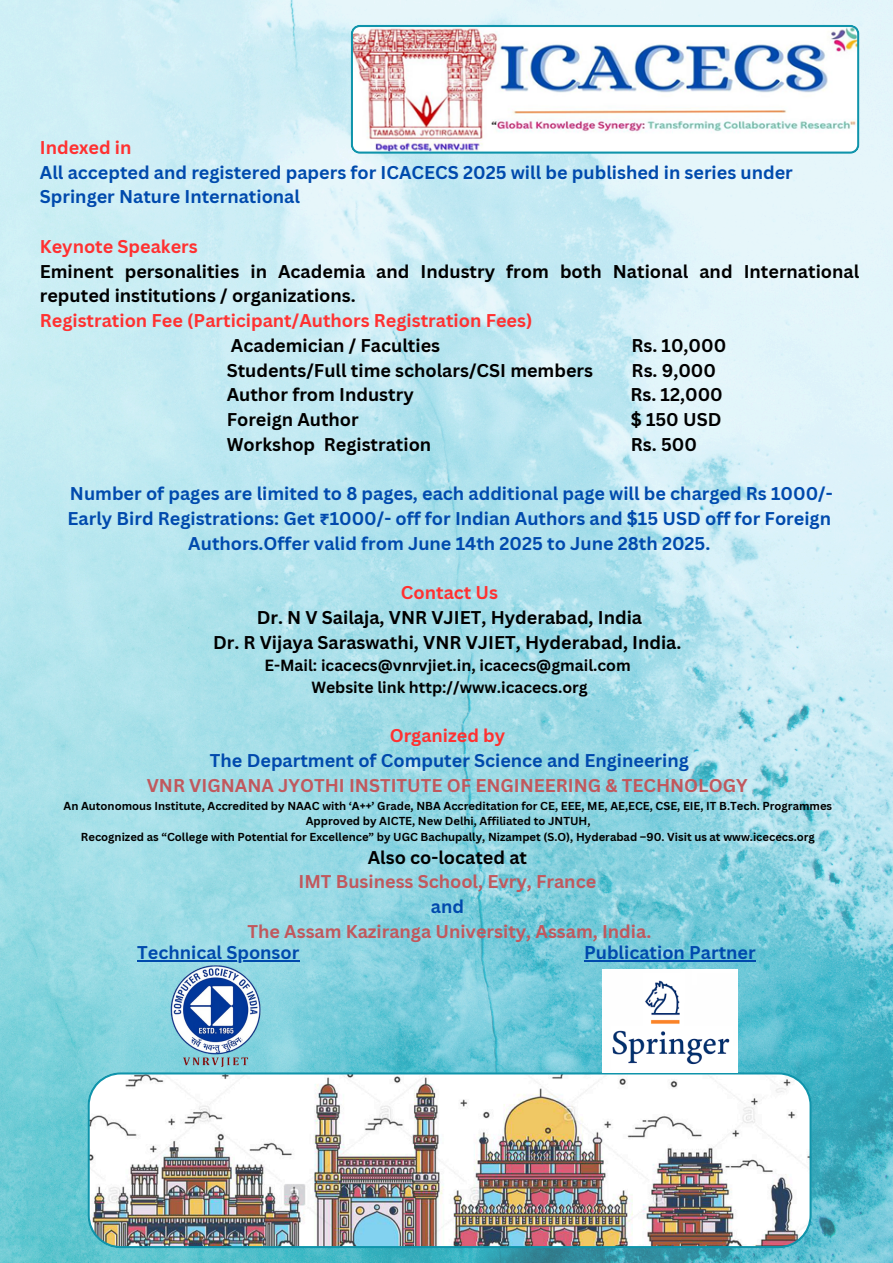
<style>
.page{position:relative;width:893px;height:1263px;background:#fff}
.page>*{position:absolute;margin:0;border:0;box-sizing:border-box;transform-origin:0 0}
.t1{font:700 18px/24.8px "Canva Sans";color:#004aad}
.t2{font:700 18px/24.8px "Canva Sans";color:#000;text-align:center}
.t3{font:700 18px "Canva Sans";color:#c1585d}
.t4{font:700 18px "Canva Sans";color:#ff3131}
.t5{font:700 15.75px/21.9px "Canva Sans";color:#000;text-align:center}
.t6{font:700 11.25px "Canva Sans";color:#000}
.s1{color:#ff3131}
.s2{font-family:"Noto Sans Gurmukhi"}
</style>
<div class="page">
<img style="left:0;top:0;width:893px;height:1263px">
<img style="left:351px;top:25px;width:508px;height:129px">
<img style="left:87px;top:1072px;width:724px;height:176px">
<img style="left:603px;top:970px;width:134px;height:102px">
<hr style="left:137px;top:960px;width:162px;height:1px;background:#004aad">
<hr style="left:584px;top:960px;width:172px;height:1px;background:#004aad">
<img style="left:169px;top:963px;width:93px;height:103px">
<p class="t1" style="left:40px;top:134px;width:754px"><span class="s1">Indexed in<br></span>All accepted and registered papers for ICACECS 2025 will be published in series under<br>Springer Nature International</p>
<h1 class="t4" style="left:40px;top:234px;width:159px">Keynote Speakers</h1>
<h1 class="t2" style="left:40px;top:258px;width:821px">Eminent personalities in Academia and Industry from both National and International</h1>
<h1 class="t2" style="left:40px;top:283px;width:317px">reputed institutions / organizations.</h1>
<h1 class="t4" style="left:40px;top:308px;width:494px">Registration Fee (Participant/Authors Registration Fees)</h1>
<h1 class="t2" style="left:231px;top:332px;width:211px">Academician / Faculties</h1>
<h1 class="t2" style="left:631px;top:332px;width:96px">Rs. 10,000</h1>
<h1 class="t2" style="left:227px;top:357px;width:368px">Students/Full time scholars/CSI members</h1>
<h1 class="t2" style="left:631px;top:357px;width:86px">Rs. 9,000</h1>
<h1 class="t2" style="left:227px;top:382px;width:188px">Author from Industry</h1>
<h1 class="t2" style="left:630px;top:382px;width:94px">Rs. 12,000</h1>
<h1 class="t2" style="left:227px;top:407px;width:134px">Foreign Author</h1>
<h1 class="t2" style="left:631px;top:407px;width:92px">$ 150 USD</h1>
<h1 class="t2" style="left:227px;top:431px;width:206px">Workshop Registration</h1>
<h1 class="t2" style="left:631px;top:431px;width:68px">Rs. 500</h1>
<h1 class="t1" style="left:68px;top:481px;width:766px;text-align:center">Number of pages are limited to 8 pages, each additional page will be charged Rs 1000/-<br>Early Bird Registrations: Get <span class="s2">₹</span>1000/- off for Indian Authors and $15 USD off for Foreign<br>Authors.Offer valid from June 14th 2025 to June 28th 2025.</h1>
<h1 class="t2" style="left:213px;top:580px;width:470px"><span class="s1">Contact Us<br></span>Dr. N V Sailaja, VNR VJIET, Hyderabad, India<br>Dr. R Vijaya Saraswathi, VNR VJIET, Hyderabad, India.</h1>
<h1 class="t5" style="left:264px;top:654px;width:368px">E-Mail: icacecs@vnrvjiet.in, icacecs@gmail.com<br>Website link http://www.icacecs.org</h1>
<h1 class="t4" style="left:390px;top:723px;width:117px">Organized by</h1>
<p class="t1" style="left:210px;top:747px;width:480px">The Department of Computer Science and Engineering</p>
<p class="t3" style="left:147px;top:772px;width:602px">VNR VIGNANA JYOTHI INSTITUTE OF ENGINEERING &amp; TECHNOLOGY</p>
<p class="t6" style="left:63px;top:798px;width:770px">An Autonomous Institute, Accredited by NAAC with ‘A++’ Grade, NBA Accreditation for CE, EEE, ME, AE,ECE, CSE, EIE, IT B.Tech. Programmes</p>
<p class="t6" style="left:306px;top:813px;width:286px">Approved by AICTE, New Delhi, Affiliated to JNTUH,</p>
<p class="t6" style="left:81px;top:829px;width:735px">Recognized as “College with Potential for Excellence” by UGC Bachupally, Nizampet (S.O), Hyderabad –90. Visit us at www.icececs.org</p>
<p class="t2" style="left:368px;top:844px;width:161px">Also co-located at</p>
<p class="t3" style="left:298px;top:869px;width:299px">IMT Business School, Evry, France</p>
<p class="t1" style="left:431px;top:894px;width:35px">and</p>
<p class="t3" style="left:247px;top:919px;width:405px">The Assam Kaziranga University, Assam, India.</p>
<p class="t1" style="left:137px;top:939px;width:164px">Technical Sponsor</p>
<p class="t1" style="left:584px;top:939px;width:173px">Publication Partner</p>
</div>
